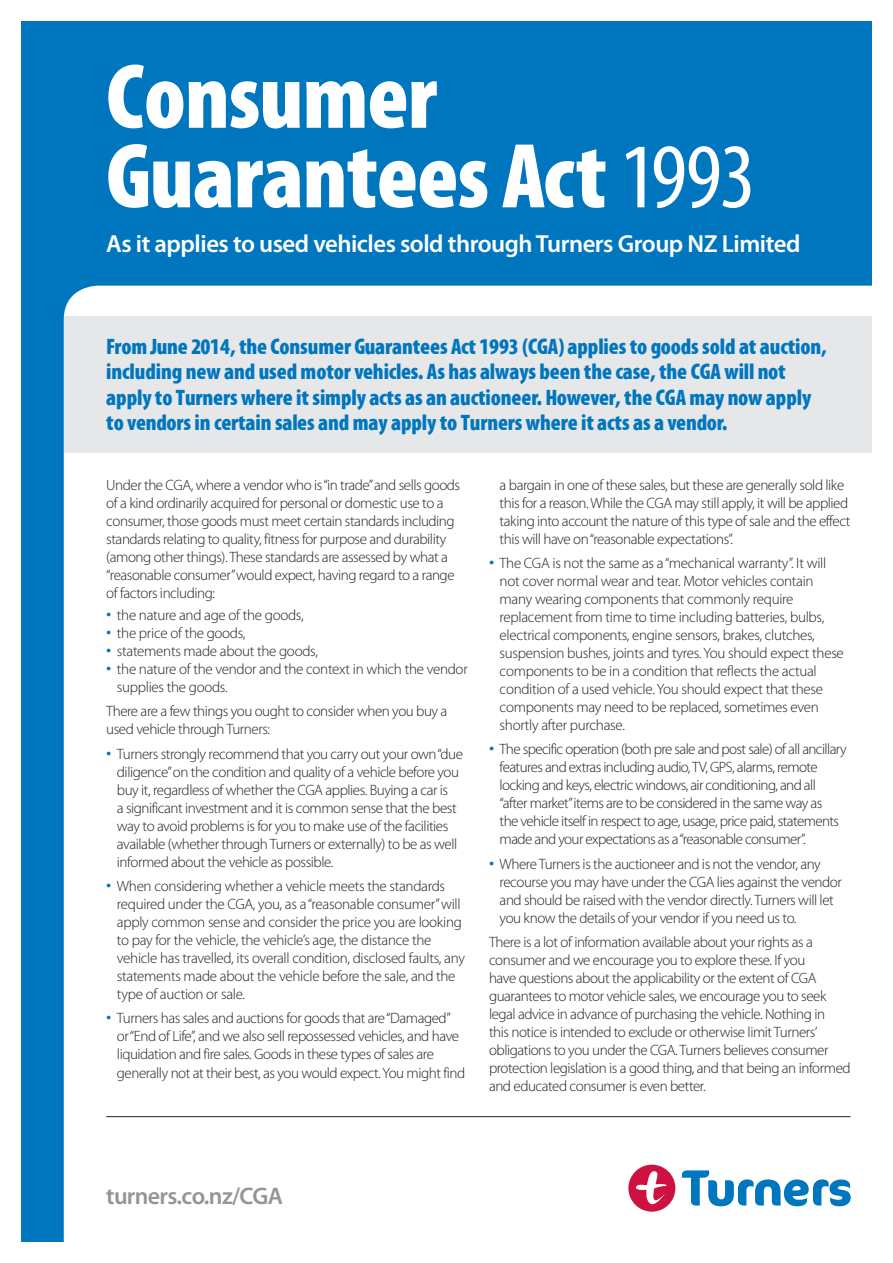
<style>
.page{position:relative;width:893px;height:1263px;background:#fff}
.page>*{position:absolute;margin:0;border:0;box-sizing:border-box;transform-origin:0 0}
.t1{font:900 condensed 93px/79.5px "Myriad Pro";letter-spacing:-.01em;color:#fff}
.t2{font:600 24.75px "Myriad Pro";letter-spacing:-.02em;color:#fff}
.t3{font:600 24px "Myriad Pro";letter-spacing:-.03em;color:#939598}
.t4{font:900 condensed 22.5px/25.5px "Myriad Pro";letter-spacing:-.005em;color:#0076be}
.t5{font:300 15px/18px "Myriad Pro";letter-spacing:-.03em;color:#231f20}
.s1{font-weight:400}
.s2{font-size:21px;color:#0076be}
</style>
<div class="page">
<div style="left:21px;top:21px;width:851px;height:1221px;background:#0076be"></div>
<div style="left:64px;top:286px;width:808px;height:956px;background:#fff"></div>
<div style="left:64px;top:317px;width:808px;height:136px;background:#e6e7e9"></div>
<svg style="left:682px;top:1170px;width:169px;height:36px"></svg>
<div style="left:628px;top:1165px;width:47px;height:47px;background:#cd1141;border-radius:50%"></div>
<svg style="left:634px;top:1170px;width:33px;height:35px"></svg>
<hr style="left:106px;top:1116px;width:744px;height:1px;background:#231f20">
<h1 class="t1" style="left:106px;top:58px;width:651px">Consumer<br>Guarantees Act <span class="s1">1993</span></h1>
<h2 class="t2" style="left:106px;top:228px;width:696px">As it applies to used vehicles sold through Turners Group NZ Limited</h2>
<p class="t4" style="left:106px;top:334px;width:722px">From June 2014, the Consumer Guarantees Act 1993 (CGA) applies to goods sold at auction, including new and used motor vehicles. As has always been the case, the CGA will not apply to Turners where it simply acts as an auctioneer. However, the CGA may now apply to vendors in certain sales and may apply to Turners where it acts as a vendor.</p>
<p class="t5" style="left:106px;top:476px;width:355px">Under the CGA, where a vendor who is “in trade” and sells goods of a kind ordinarily acquired for personal or domestic use to a consumer, those goods must meet certain standards including standards relating to quality, fitness for purpose and durability (among other things). These standards are assessed by what a “reasonable consumer” would expect, having regard to a range of factors including:</p>
<p class="t5" style="left:106px;top:606px;width:199px"><span class="s2">•</span> the nature and age of the goods,</p>
<p class="t5" style="left:106px;top:624px;width:141px"><span class="s2">•</span> the price of the goods,</p>
<p class="t5" style="left:106px;top:642px;width:213px"><span class="s2">•</span> statements made about the goods,</p>
<p class="t5" style="left:117px;top:660px;width:352px;text-indent:-11px"><span class="s2">•</span> the nature of the vendor and the context in which the vendor supplies the goods.</p>
<p class="t5" style="left:106px;top:702px;width:343px">There are a few things you ought to consider when you buy a used vehicle through Turners:</p>
<p class="t5" style="left:117px;top:745px;width:348px;text-indent:-11px"><span class="s2">•</span> Turners strongly recommend that you carry out your own “due diligence” on the condition and quality of a vehicle before you buy it, regardless of whether the CGA applies. Buying a car is<br>a significant investment and it is common sense that the best way to avoid problems is for you to make use of the facilities available (whether through Turners or externally) to be as well informed about the vehicle as possible.</p>
<p class="t5" style="left:117px;top:877px;width:350px;text-indent:-11px"><span class="s2">•</span> When considering whether a vehicle meets the standards required under the CGA, you, as a “reasonable consumer” will apply common sense and consider the price you are looking to pay for the vehicle, the vehicle’s age, the distance the vehicle has travelled, its overall condition, disclosed faults, any statements made about the vehicle before the sale, and the type of auction or sale.</p>
<p class="t5" style="left:117px;top:1010px;width:350px;text-indent:-11px"><span class="s2">•</span> Turners has sales and auctions for goods that are “Damaged” or “End of Life”, and we also sell repossessed vehicles, and have liquidation and fire sales. Goods in these types of sales are generally not at their best, as you would expect. You might find</p>
<p class="t5" style="left:500px;top:476px;width:352px">a bargain in one of these sales, but these are generally sold like this for a reason. While the CGA may still apply, it will be applied taking into account the nature of this type of sale and the effect this will have on “reasonable expectations”.</p>
<p class="t5" style="left:500px;top:554px;width:346px;text-indent:-11px"><span class="s2">•</span> The CGA is not the same as a “mechanical warranty”. It will not cover normal wear and tear. Motor vehicles contain many wearing components that commonly require replacement from time to time including batteries, bulbs, electrical components, engine sensors, brakes, clutches, suspension bushes, joints and tyres. You should expect these components to be in a condition that reflects the actual condition of a used vehicle. You should expect that these components may need to be replaced, sometimes even shortly after purchase.</p>
<p class="t5" style="left:500px;top:741px;width:349px;text-indent:-11px"><span class="s2">•</span> The specific operation (both pre sale and post sale) of all ancillary features and extras including audio, TV, GPS, alarms, remote locking and keys, electric windows, air conditioning, and all “after market”items are to be considered in the same way as<br>the vehicle itself in respect to age, usage, price paid, statements made and your expectations as a “reasonable consumer”.</p>
<p class="t5" style="left:500px;top:855px;width:344px;text-indent:-11px"><span class="s2">•</span> Where Turners is the auctioneer and is not the vendor, any recourse you may have under the CGA lies against the vendor and should be raised with the vendor directly. Turners will let you know the details of your vendor if you need us to.</p>
<p class="t5" style="left:489px;top:933px;width:363px">There is a lot of information available about your rights as a consumer and we encourage you to explore these. If you<br>have questions about the applicability or the extent of CGA guarantees to motor vehicle sales, we encourage you to seek legal advice in advance of purchasing the vehicle. Nothing in<br>this notice is intended to exclude or otherwise limit Turners’ obligations to you under the CGA. Turners believes consumer protection legislation is a good thing, and that being an informed and educated consumer is even better.</p>
<h3 class="t3" style="left:106px;top:1181px;width:178px">turners.co.nz/CGA</h3>
</div>
